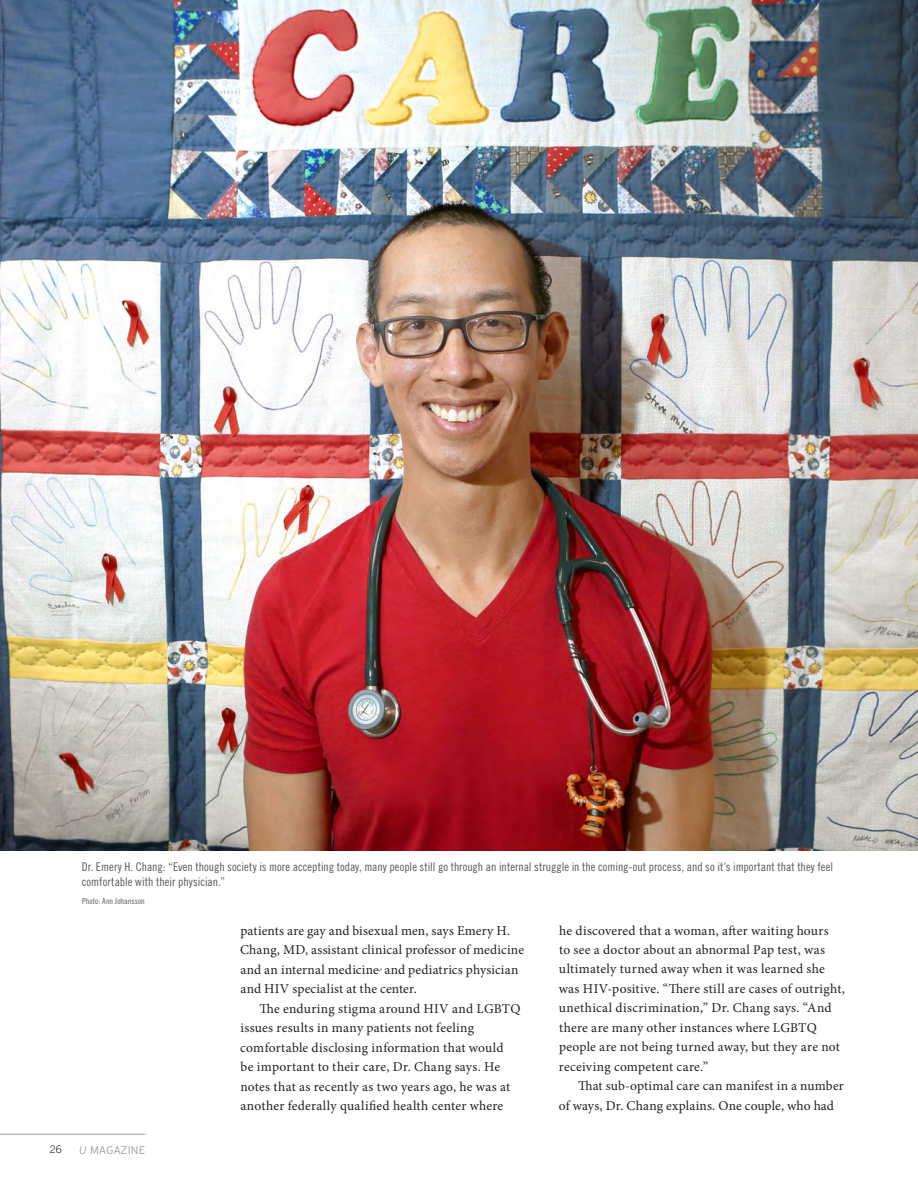
<style>
.page{position:relative;width:918px;height:1188px;background:#fff}
.page>*{position:absolute;margin:0;border:0;box-sizing:border-box;transform-origin:0 0}
.header1__rule{font:13.5px/19.5px "Minion Pro";letter-spacing:.015em;color:#231f20}
.Photo_Captions{font:12px/15px "Trade Gothic Cond Eighteen";color:#57585a}
.t1{font:300 11.25px "Interstate";letter-spacing:-.005em;color:#a2a19e}
.t2{font:300 10.5px "Trade Gothic";color:#231f20}
.Photo_Captions-2{font:8.25px "Trade Gothic Cond Eighteen";letter-spacing:.005em;color:#57585a}
.s1{font-style:italic}
</style>
<div class="page">
<img style="left:0;top:0;width:918px;height:850px">
<hr style="left:0;top:1134px;width:145px;height:1px;background:#a2a19e">
<p class="Photo_Captions" style="left:82px;top:859px;width:753px">Dr. Emery H. Chang: “Even though society is more accepting today, many people still go through an internal struggle in the coming-out process, and so it’s important that they feel comfortable with their physician.”</p>
<p class="Photo_Captions-2" style="left:82px;top:896px;width:64px">Photo: Ann Johansson</p>
<p class="t2" style="left:50px;top:1143px;width:13px">26</p>
<p class="t1" style="left:79px;top:1144px;width:68px"><span class="s1">U</span> MAGAZINE</p>
<p class="header1__rule" style="left:240px;top:921px;width:285px">patients are gay and bisexual men, says Emery H.<br>Chang, MD, assistant clinical professor of medicine and an internal medicine and pediatrics physician and HIV specialist at the center.</p>
<p class="header1__rule" style="left:240px;top:999px;width:282px;text-indent:19px">The enduring stigma around HIV and LGBTQ issues results in many patients not feeling comfortable disclosing information that would<br>be important to their care, Dr. Chang says. He notes that as recently as two years ago, he was at another federally qualified health center where</p>
<p class="header1__rule" style="left:559px;top:921px;width:288px">he discovered that a woman, after waiting hours<br>to see a doctor about an abnormal Pap test, was ultimately turned away when it was learned she was HIV-positive. “There still are cases of outright, unethical discrimination,” Dr. Chang says. “And there are many other instances where LGBTQ people are not being turned away, but they are not receiving competent care.”</p>
<p class="header1__rule" style="left:559px;top:1076px;width:286px;text-indent:19px">That sub-optimal care can manifest in a number of ways, Dr. Chang explains. One couple, who had</p>
</div>
